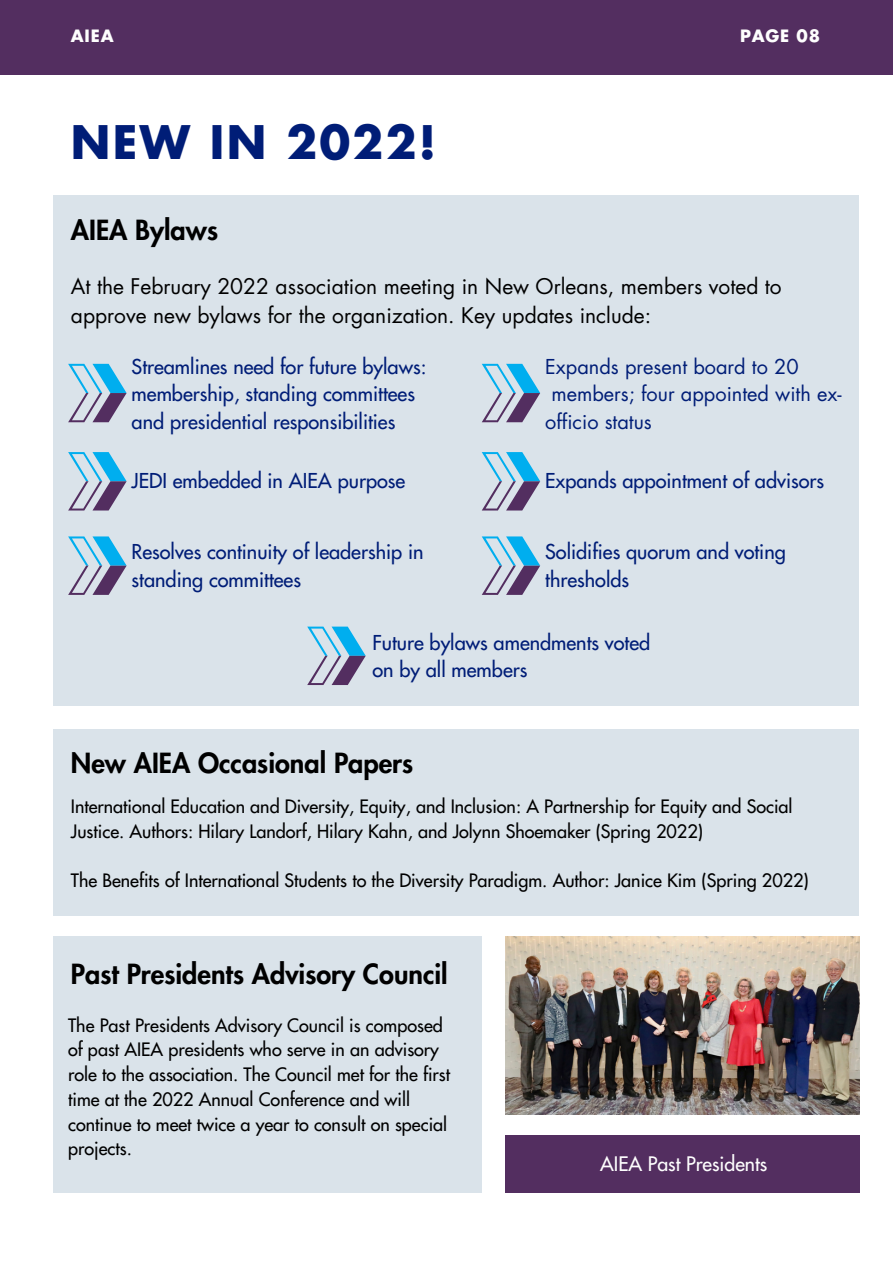
<style>
.page{position:relative;width:893px;height:1264px;background:#fff}
.page>*{position:absolute;margin:0;border:0;box-sizing:border-box;transform-origin:0 0}
.t1{font:700 45px "Futura Std";letter-spacing:.05em;color:#001d77}
.t2{font:800 27px "Futura Std";color:#000}
.t3{font:21px/29.2px "Futura Std";color:#000}
.t4{font:500 19.95px/27.6px "Futura Std";color:#001d77}
.t5{font:19.95px "Futura Std";color:#001d77}
.t6{font:500 19.5px "Futura Std";color:#fefefe}
.t7{font:500 18px/24.8px "Futura Std";color:#000}
.t8{font:700 16.5px "Futura Std";letter-spacing:.05em;color:#fefefe}
</style>
<div class="page">
<div style="left:0;top:0;width:892px;height:74px;background:#532e60"></div>
<div style="left:54px;top:195px;width:804px;height:510px;background:#dae3ea"></div>
<svg style="left:68px;top:364px;width:59px;height:58px"></svg>
<svg style="left:68px;top:452px;width:59px;height:58px"></svg>
<svg style="left:68px;top:536px;width:59px;height:59px"></svg>
<svg style="left:482px;top:364px;width:58px;height:58px"></svg>
<svg style="left:481px;top:452px;width:59px;height:58px"></svg>
<svg style="left:481px;top:536px;width:59px;height:59px"></svg>
<svg style="left:307px;top:626px;width:58px;height:59px"></svg>
<div style="left:54px;top:729px;width:804px;height:186px;background:#dae3ea"></div>
<div style="left:54px;top:936px;width:428px;height:256px;background:#dae3ea"></div>
<img style="left:505px;top:936px;width:354px;height:178px">
<div style="left:505px;top:1135px;width:354px;height:57px;background:#532e60"></div>
<p class="t8" style="left:71px;top:29px;width:44px">AIEA</p>
<h1 class="t1" style="left:71px;top:122px;width:366px">NEW IN 2022!</h1>
<p class="t8" style="left:740px;top:29px;width:82px">PAGE 08</p>
<h2 class="t2" style="left:71px;top:218px;width:149px">AIEA Bylaws</h2>
<p class="t3" style="left:71px;top:272px;width:712px">At the February 2022 association meeting in New Orleans, members voted to approve new bylaws for the organization. Key updates include:</p>
<p class="t4" style="left:132px;top:353px;width:296px">Streamlines need for future bylaws: membership, standing committees and presidential responsibilities</p>
<p class="t4" style="left:132px;top:468px;width:275px">JEDI embedded in AIEA purpose</p>
<p class="t4" style="left:132px;top:539px;width:293px">Resolves continuity of leadership in standing committees</p>
<p class="t5" style="left:545px;top:357px;width:255px">Expands present board to 20</p>
<p class="t5" style="left:551px;top:385px;width:291px">members; four appointed with ex-</p>
<p class="t5" style="left:545px;top:412px;width:108px">officio status</p>
<p class="t4" style="left:545px;top:468px;width:280px">Expands appointment of advisors</p>
<p class="t4" style="left:545px;top:539px;width:242px">Solidifies quorum and voting thresholds</p>
<p class="t4" style="left:372px;top:629px;width:279px">Future bylaws amendments voted on by all members</p>
<h2 class="t2" style="left:71px;top:750px;width:344px">New AIEA Occasional Papers</h2>
<p class="t7" style="left:71px;top:795px;width:723px">International Education and Diversity, Equity, and Inclusion: A Partnership for Equity and Social<br>Justice. Authors: Hilary Landorf, Hilary Kahn, and Jolynn Shoemaker (Spring 2022)</p>
<p class="t7" style="left:71px;top:869px;width:739px">The Benefits of International Students to the Diversity Paradigm. Author: Janice Kim (Spring 2022)</p>
<h2 class="t2" style="left:71px;top:962px;width:378px">Past Presidents Advisory Council</h2>
<p class="t7" style="left:68px;top:1013px;width:383px">The Past Presidents Advisory Council is composed of past AIEA presidents who serve in an advisory role to the association. The Council met for the first time at the 2022 Annual Conference and will continue to meet twice a year to consult on special projects.</p>
<p class="t6" style="left:600px;top:1154px;width:169px">AIEA Past Presidents</p>
</div>
